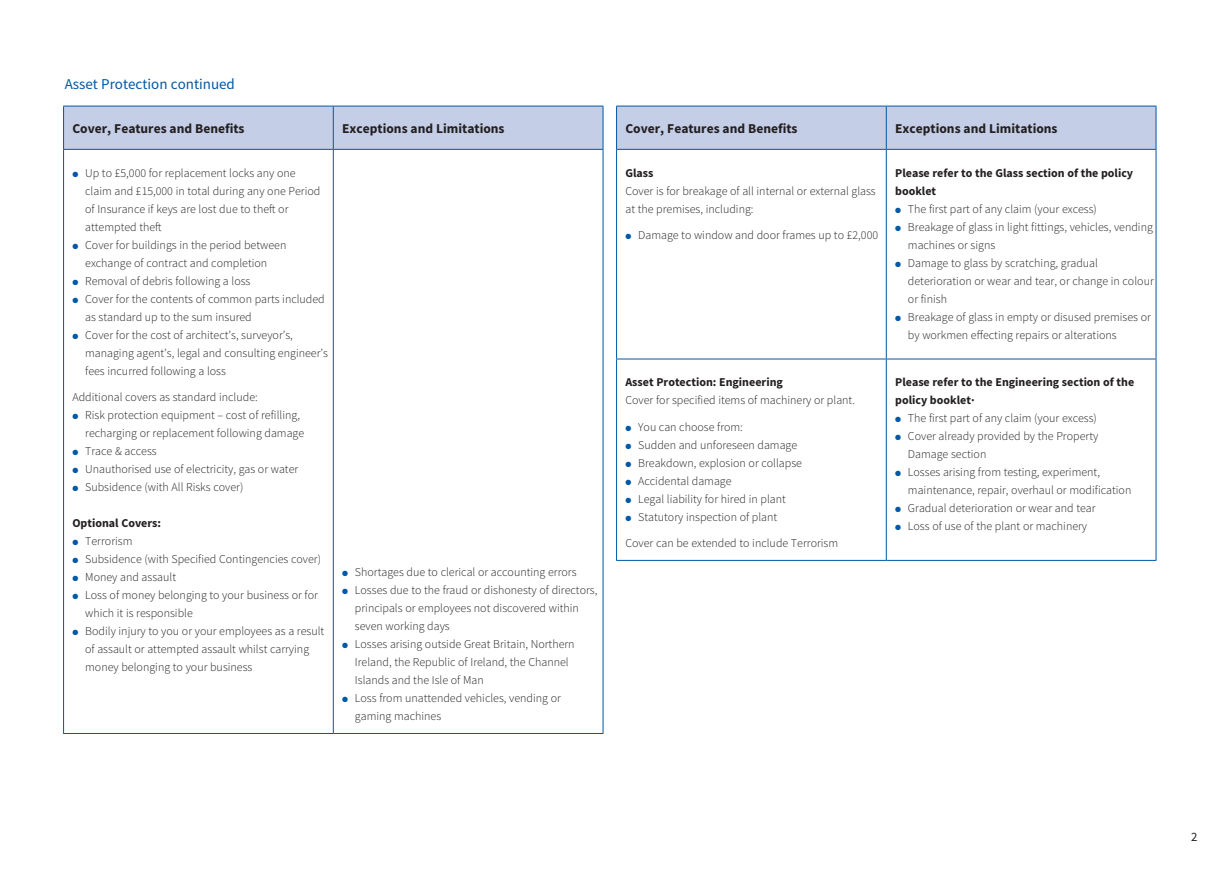
<style>
.page{position:relative;width:1226px;height:875px;background:#fff}
.page>*{position:absolute;margin:0;border:0;box-sizing:border-box;transform-origin:0 0}
.t1{font:15px "Source Sans Pro";color:#0158a6}
.t2{font:700 13.5px "Source Sans Pro";color:#231f20}
.t3{font:12.75px "Source Sans Pro";color:#231f20}
.t4{font:300 12px/18px "Source Sans Pro";color:#231f20}
.t5{font:700 12px/18px "Source Sans Pro";color:#231f20}
.s1{color:#0158a6}
</style>
<div class="page">
<div style="left:64px;top:107px;width:538px;height:42px;background:#c5cee7"></div>
<hr style="left:63px;top:106px;width:270px;height:1px;background:#0158a6">
<hr style="left:63px;top:106px;width:1px;height:43px;background:#0158a6">
<hr style="left:333px;top:106px;width:270px;height:1px;background:#0158a6">
<hr style="left:333px;top:106px;width:1px;height:43px;background:#0158a6">
<hr style="left:602px;top:106px;width:1px;height:43px;background:#0158a6">
<hr style="left:63px;top:149px;width:270px;height:1px;background:#0158a6">
<hr style="left:63px;top:150px;width:1px;height:583px;background:#0158a6">
<hr style="left:333px;top:149px;width:270px;height:1px;background:#0158a6">
<hr style="left:333px;top:150px;width:1px;height:583px;background:#0158a6">
<hr style="left:602px;top:150px;width:1px;height:583px;background:#0158a6">
<hr style="left:63px;top:733px;width:270px;height:1px;background:#0158a6">
<hr style="left:333px;top:733px;width:270px;height:1px;background:#0158a6">
<div style="left:617px;top:107px;width:538px;height:42px;background:#c5cee7"></div>
<hr style="left:616px;top:106px;width:270px;height:1px;background:#0158a6">
<hr style="left:616px;top:106px;width:1px;height:43px;background:#0158a6">
<hr style="left:886px;top:106px;width:270px;height:1px;background:#0158a6">
<hr style="left:886px;top:106px;width:1px;height:43px;background:#0158a6">
<hr style="left:1155px;top:106px;width:1px;height:43px;background:#0158a6">
<hr style="left:616px;top:149px;width:270px;height:1px;background:#0158a6">
<hr style="left:616px;top:150px;width:1px;height:209px;background:#0158a6">
<hr style="left:886px;top:149px;width:270px;height:1px;background:#0158a6">
<hr style="left:886px;top:150px;width:1px;height:209px;background:#0158a6">
<hr style="left:1155px;top:150px;width:1px;height:209px;background:#0158a6">
<hr style="left:616px;top:359px;width:270px;height:1px;background:#0158a6">
<hr style="left:616px;top:359px;width:1px;height:201px;background:#0158a6">
<hr style="left:886px;top:359px;width:270px;height:1px;background:#0158a6">
<hr style="left:886px;top:359px;width:1px;height:201px;background:#0158a6">
<hr style="left:1155px;top:359px;width:1px;height:201px;background:#0158a6">
<hr style="left:616px;top:560px;width:270px;height:1px;background:#0158a6">
<hr style="left:886px;top:560px;width:270px;height:1px;background:#0158a6">
<p class="t1" style="left:65px;top:74px;width:172px">Asset Protection continued</p>
<p class="t2" style="left:72px;top:119px;width:174px">Cover, Features and Benefits</p>
<p class="t2" style="left:342px;top:119px;width:164px">Exceptions and Limitations</p>
<p class="t4" style="left:85px;top:164px;width:237px;text-indent:-13px"><span class="s1">●</span> Up to £5,000 for replacement locks any one claim and £15,000 in total during any one Period of Insurance if keys are lost due to theft or attempted theft</p>
<p class="t4" style="left:72px;top:236px;width:215px;text-align:center"><span class="s1">●</span> Cover for buildings in the period between exchange of contract and completion</p>
<p class="t4" style="left:72px;top:272px;width:179px"><span class="s1">●</span> Removal of debris following a loss</p>
<p class="t4" style="left:85px;top:290px;width:241px;text-indent:-13px"><span class="s1">●</span> Cover for the contents of common parts included as standard up to the sum insured</p>
<p class="t4" style="left:85px;top:326px;width:244px;text-indent:-13px"><span class="s1">●</span> Cover for the cost of architect’s, surveyor’s, managing agent’s, legal and consulting engineer’s fees incurred following a loss</p>
<p class="t4" style="left:72px;top:388px;width:187px">Additional covers as standard include:</p>
<p class="t4" style="left:85px;top:406px;width:220px;text-indent:-13px"><span class="s1">●</span> Risk protection equipment – cost of refilling, recharging or replacement following damage</p>
<p class="t4" style="left:72px;top:442px;width:86px"><span class="s1">●</span> Trace &amp; access</p>
<p class="t4" style="left:72px;top:460px;width:227px"><span class="s1">●</span> Unauthorised use of electricity, gas or water</p>
<p class="t4" style="left:72px;top:478px;width:172px"><span class="s1">●</span> Subsidence (with All Risks cover)</p>
<p class="t5" style="left:72px;top:514px;width:90px">Optional Covers:</p>
<p class="t4" style="left:72px;top:532px;width:62px"><span class="s1">●</span> Terrorism</p>
<p class="t4" style="left:72px;top:550px;width:250px"><span class="s1">●</span> Subsidence (with Specified Contingencies cover)</p>
<p class="t4" style="left:72px;top:568px;width:105px"><span class="s1">●</span> Money and assault</p>
<p class="t4" style="left:85px;top:586px;width:234px;text-indent:-13px"><span class="s1">●</span> Loss of money belonging to your business or for which it is responsible</p>
<p class="t4" style="left:85px;top:622px;width:240px;text-indent:-13px"><span class="s1">●</span> Bodily injury to you or your employees as a result of assault or attempted assault whilst carrying money belonging to your business</p>
<p class="t4" style="left:342px;top:563px;width:236px"><span class="s1">●</span> Shortages due to clerical or accounting errors</p>
<p class="t4" style="left:355px;top:581px;width:244px;text-indent:-13px"><span class="s1">●</span> Losses due to the fraud or dishonesty of directors, principals or employees not discovered within seven working days</p>
<p class="t4" style="left:355px;top:635px;width:221px;text-indent:-13px"><span class="s1">●</span> Losses arising outside Great Britain, Northern<br>Ireland, the Republic of Ireland, the Channel<br>Islands and the Isle of Man</p>
<p class="t4" style="left:355px;top:689px;width:207px;text-indent:-13px"><span class="s1">●</span> Loss from unattended vehicles, vending or gaming machines</p>
<p class="t2" style="left:625px;top:119px;width:174px">Cover, Features and Benefits</p>
<p class="t2" style="left:895px;top:119px;width:164px">Exceptions and Limitations</p>
<p class="t5" style="left:625px;top:164px;width:30px">Glass</p>
<p class="t4" style="left:625px;top:182px;width:252px">Cover is for breakage of all internal or external glass at the premises, including:</p>
<p class="t4" style="left:625px;top:226px;width:254px"><span class="s1">●</span> Damage to window and door frames up to £2,000</p>
<p class="t5" style="left:895px;top:164px;width:239px">Please refer to the Glass section of the policy booklet</p>
<p class="t4" style="left:895px;top:200px;width:203px"><span class="s1">●</span> The first part of any claim (your excess)</p>
<p class="t4" style="left:908px;top:218px;width:246px;text-indent:-13px"><span class="s1">●</span> Breakage of glass in light fittings, vehicles, vending machines or signs</p>
<p class="t4" style="left:908px;top:254px;width:247px;text-indent:-13px"><span class="s1">●</span> Damage to glass by scratching, gradual deterioration or wear and tear, or change in colour or finish</p>
<p class="t4" style="left:908px;top:308px;width:244px;text-indent:-13px"><span class="s1">●</span> Breakage of glass in empty or disused premises or by workmen effecting repairs or alterations</p>
<p class="t5" style="left:625px;top:373px;width:159px">Asset Protection: Engineering</p>
<p class="t4" style="left:625px;top:391px;width:231px">Cover for specified items of machinery or plant.</p>
<p class="t4" style="left:625px;top:418px;width:119px"><span class="s1">●</span> You can choose from:</p>
<p class="t4" style="left:625px;top:436px;width:173px"><span class="s1">●</span> Sudden and unforeseen damage</p>
<p class="t4" style="left:625px;top:454px;width:178px"><span class="s1">●</span> Breakdown, explosion or collapse</p>
<p class="t4" style="left:625px;top:472px;width:108px"><span class="s1">●</span> Accidental damage</p>
<p class="t4" style="left:625px;top:490px;width:162px"><span class="s1">●</span> Legal liability for hired in plant</p>
<p class="t4" style="left:625px;top:508px;width:153px"><span class="s1">●</span> Statutory inspection of plant</p>
<p class="t4" style="left:625px;top:534px;width:214px">Cover can be extended to include Terrorism</p>
<p class="t5" style="left:895px;top:373px;width:240px">Please refer to the Engineering section of the policy booklet·</p>
<p class="t4" style="left:895px;top:409px;width:203px"><span class="s1">●</span> The first part of any claim (your excess)</p>
<p class="t4" style="left:908px;top:427px;width:192px;text-indent:-13px"><span class="s1">●</span> Cover already provided by the Property<br>Damage section</p>
<p class="t4" style="left:908px;top:463px;width:225px;text-indent:-13px"><span class="s1">●</span> Losses arising from testing, experiment, maintenance, repair, overhaul or modification</p>
<p class="t4" style="left:895px;top:499px;width:202px"><span class="s1">●</span> Gradual deterioration or wear and tear</p>
<p class="t4" style="left:895px;top:517px;width:193px"><span class="s1">●</span> Loss of use of the plant or machinery</p>
<p class="t3" style="left:1191px;top:829px;width:8px">2</p>
</div>
